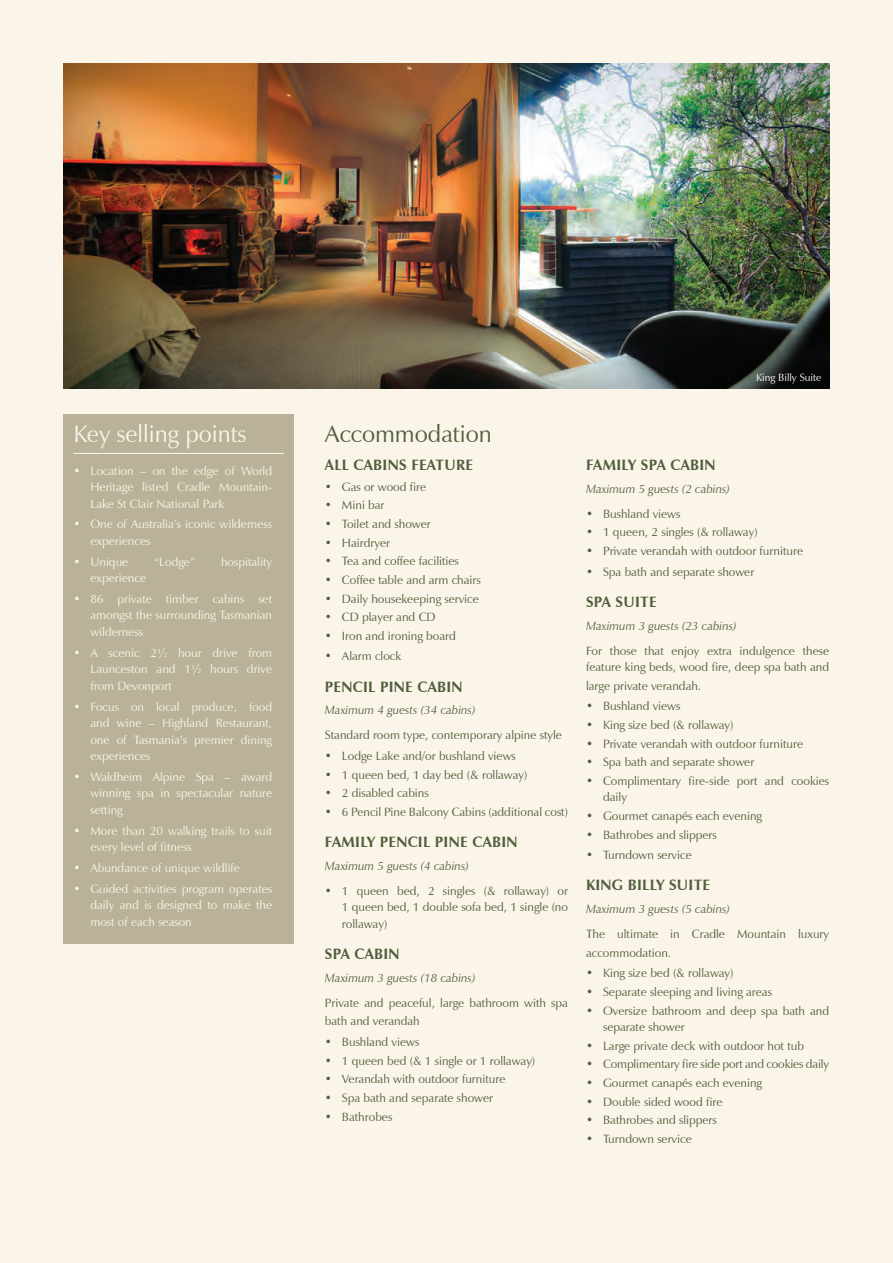
<style>
.page{position:relative;width:893px;height:1263px;background:#faf5e8}
.page>*{position:absolute;margin:0;border:0;box-sizing:border-box;transform-origin:0 0}
.t1{font:24px "Zapf Humanist 601 BT";color:#faf5e8}
.t2{font:24px "Zapf Humanist 601 BT";color:#515e3b}
.t3{font:700 15px "Zapf Humanist 601 BT";letter-spacing:.02em;color:#515e3b}
.t4{font:12px/16.5px "Zapf Humanist 601 BT";color:#515e3b}
.t5{font:12px/16.5px "Zapf Humanist 601 BT";color:#faf5e8;text-align:justify}
.t6{font:italic 12px "Zapf Humanist 601 BT";color:#515e3b}
.t7{font:10.5px "Zapf Humanist 601 BT";color:#fff}
</style>
<div class="page">
<img style="left:63px;top:64px;width:766px;height:324px">
<div style="left:63px;top:414px;width:230px;height:530px;background:#b9b299"></div>
<hr style="left:73px;top:453px;width:211px;height:1px;background:#faf7ec">
<h1 class="t1" style="left:73px;top:419px;width:174px">Key selling points</h1>
<p class="t5" style="left:90px;top:462px;width:183px;text-indent:-17px">• Location – on the edge of World Heritage listed Cradle Mountain-Lake St Clair National Park</p>
<p class="t5" style="left:90px;top:516px;width:183px;text-indent:-17px">• One of Australia’s iconic wilderness experiences</p>
<p class="t5" style="left:73px;top:553px;width:56px">• Unique</p>
<p class="t5" style="left:154px;top:553px;width:43px">“Lodge”</p>
<p class="t5" style="left:221px;top:553px;width:53px">hospitality</p>
<p class="t5" style="left:90px;top:570px;width:57px">experience</p>
<p class="t5" style="left:90px;top:591px;width:183px;text-indent:-17px">• 86 private timber cabins set amongst the surrounding Tasmanian wilderness</p>
<p class="t5" style="left:90px;top:644px;width:183px;text-indent:-17px">• A scenic 2½ hour drive from Launceston and 1½ hours drive from Devonport</p>
<p class="t5" style="left:90px;top:698px;width:183px;text-indent:-17px">• Focus on local produce, food and wine – Highland Restaurant, one of Tasmania’s premier dining experiences</p>
<p class="t5" style="left:90px;top:768px;width:183px;text-indent:-17px">• Waldheim Alpine Spa – award winning spa in spectacular nature setting</p>
<p class="t5" style="left:90px;top:822px;width:183px;text-indent:-17px">• More than 20 walking trails to suit every level of fitness</p>
<p class="t5" style="left:73px;top:859px;width:168px">• Abundance of unique wildlife</p>
<p class="t5" style="left:90px;top:880px;width:183px;text-indent:-17px">• Guided activities program operates daily and is designed to make the most of each season</p>
<h1 class="t2" style="left:325px;top:419px;width:169px">Accommodation</h1>
<p class="t3" style="left:325px;top:456px;width:150px">ALL CABINS FEATURE</p>
<p class="t4" style="left:325px;top:478px;width:103px">• Gas or wood fire</p>
<p class="t4" style="left:325px;top:497px;width:61px">• Mini bar</p>
<p class="t4" style="left:325px;top:516px;width:107px">• Toilet and shower</p>
<p class="t4" style="left:325px;top:534px;width:67px">• Hairdryer</p>
<p class="t4" style="left:325px;top:553px;width:135px">• Tea and coffee facilities</p>
<p class="t4" style="left:325px;top:572px;width:157px">• Coffee table and arm chairs</p>
<p class="t4" style="left:325px;top:590px;width:155px">• Daily housekeeping service</p>
<p class="t4" style="left:325px;top:609px;width:112px">• CD player and CD</p>
<p class="t4" style="left:325px;top:627px;width:132px">• Iron and ironing board</p>
<p class="t4" style="left:325px;top:648px;width:78px">• Alarm clock</p>
<p class="t3" style="left:325px;top:677px;width:139px">PENCIL PINE CABIN</p>
<p class="t6" style="left:325px;top:703px;width:152px">Maximum 4 guests (34 cabins)</p>
<p class="t4" style="left:325px;top:727px;width:239px">Standard room type, contemporary alpine style</p>
<p class="t4" style="left:325px;top:748px;width:192px">• Lodge Lake and/or bushland views</p>
<p class="t4" style="left:325px;top:766px;width:204px">• 1 queen bed, 1 day bed (&amp; rollaway)</p>
<p class="t4" style="left:325px;top:785px;width:105px">• 2 disabled cabins</p>
<p class="t4" style="left:325px;top:804px;width:245px">• 6 Pencil Pine Balcony Cabins (additional cost)</p>
<p class="t3" style="left:325px;top:833px;width:194px">FAMILY PENCIL PINE CABIN</p>
<p class="t6" style="left:325px;top:858px;width:145px">Maximum 5 guests (4 cabins)</p>
<p class="t4" style="left:342px;top:882px;width:228px;text-align:justify;text-indent:-17px">• 1 queen bed, 2 singles (&amp; rollaway) or 1 queen bed, 1 double sofa bed, 1 single (no rollaway)</p>
<p class="t3" style="left:325px;top:945px;width:76px">SPA CABIN</p>
<p class="t6" style="left:325px;top:970px;width:152px">Maximum 3 guests (18 cabins)</p>
<p class="t4" style="left:325px;top:993px;width:245px;line-height:18.5px">Private and peaceful, large bathroom with spa bath and verandah</p>
<p class="t4" style="left:325px;top:1034px;width:96px">• Bushland views</p>
<p class="t4" style="left:325px;top:1052px;width:212px">• 1 queen bed (&amp; 1 single or 1 rollaway)</p>
<p class="t4" style="left:325px;top:1071px;width:182px">• Verandah with outdoor furniture</p>
<p class="t4" style="left:325px;top:1089px;width:170px">• Spa bath and separate shower</p>
<p class="t4" style="left:325px;top:1108px;width:69px">• Bathrobes</p>
<p class="t7" style="left:756px;top:371px;width:67px">King Billy Suite</p>
<p class="t3" style="left:586px;top:456px;width:131px">FAMILY SPA CABIN</p>
<p class="t6" style="left:586px;top:481px;width:145px">Maximum 5 guests (2 cabins)</p>
<p class="t4" style="left:586px;top:505px;width:96px">• Bushland views</p>
<p class="t4" style="left:586px;top:524px;width:173px">• 1 queen, 2 singles (&amp; rollaway)</p>
<p class="t4" style="left:586px;top:543px;width:219px">• Private verandah with outdoor furniture</p>
<p class="t4" style="left:586px;top:563px;width:170px">• Spa bath and separate shower</p>
<p class="t3" style="left:586px;top:592px;width:72px">SPA SUITE</p>
<p class="t6" style="left:586px;top:618px;width:152px">Maximum 3 guests (23 cabins)</p>
<p class="t4" style="left:586px;top:642px;width:245px">For those that enjoy extra indulgence these feature king beds, wood fire, deep spa bath and</p>
<p class="t4" style="left:586px;top:677px;width:117px">large private verandah.</p>
<p class="t4" style="left:586px;top:698px;width:96px">• Bushland views</p>
<p class="t4" style="left:586px;top:716px;width:149px">• King size bed (&amp; rollaway)</p>
<p class="t4" style="left:586px;top:735px;width:219px">• Private verandah with outdoor furniture</p>
<p class="t4" style="left:586px;top:754px;width:170px">• Spa bath and separate shower</p>
<p class="t4" style="left:603px;top:772px;width:228px;text-indent:-17px">• Complimentary fire-side port and cookies daily</p>
<p class="t4" style="left:586px;top:807px;width:178px">• Gourmet canapés each evening</p>
<p class="t4" style="left:586px;top:826px;width:132px">• Bathrobes and slippers</p>
<p class="t4" style="left:586px;top:847px;width:107px">• Turndown service</p>
<p class="t3" style="left:586px;top:876px;width:126px">KING BILLY SUITE</p>
<p class="t6" style="left:586px;top:901px;width:145px">Maximum 3 guests (5 cabins)</p>
<p class="t4" style="left:586px;top:925px;width:245px;line-height:18.5px">The ultimate in Cradle Mountain luxury accommodation.</p>
<p class="t4" style="left:586px;top:965px;width:149px">• King size bed (&amp; rollaway)</p>
<p class="t4" style="left:586px;top:983px;width:187px">• Separate sleeping and living areas</p>
<p class="t4" style="left:603px;top:1002px;width:228px;text-indent:-17px">• Oversize bathroom and deep spa bath and separate shower</p>
<p class="t4" style="left:586px;top:1037px;width:219px">• Large private deck with outdoor hot tub</p>
<p class="t4" style="left:586px;top:1056px;width:245px">• Complimentary fire side port and cookies daily</p>
<p class="t4" style="left:586px;top:1074px;width:178px">• Gourmet canapés each evening</p>
<p class="t4" style="left:586px;top:1093px;width:138px">• Double sided wood fire</p>
<p class="t4" style="left:586px;top:1112px;width:132px">• Bathrobes and slippers</p>
<p class="t4" style="left:586px;top:1130px;width:107px">• Turndown service</p>
</div>
